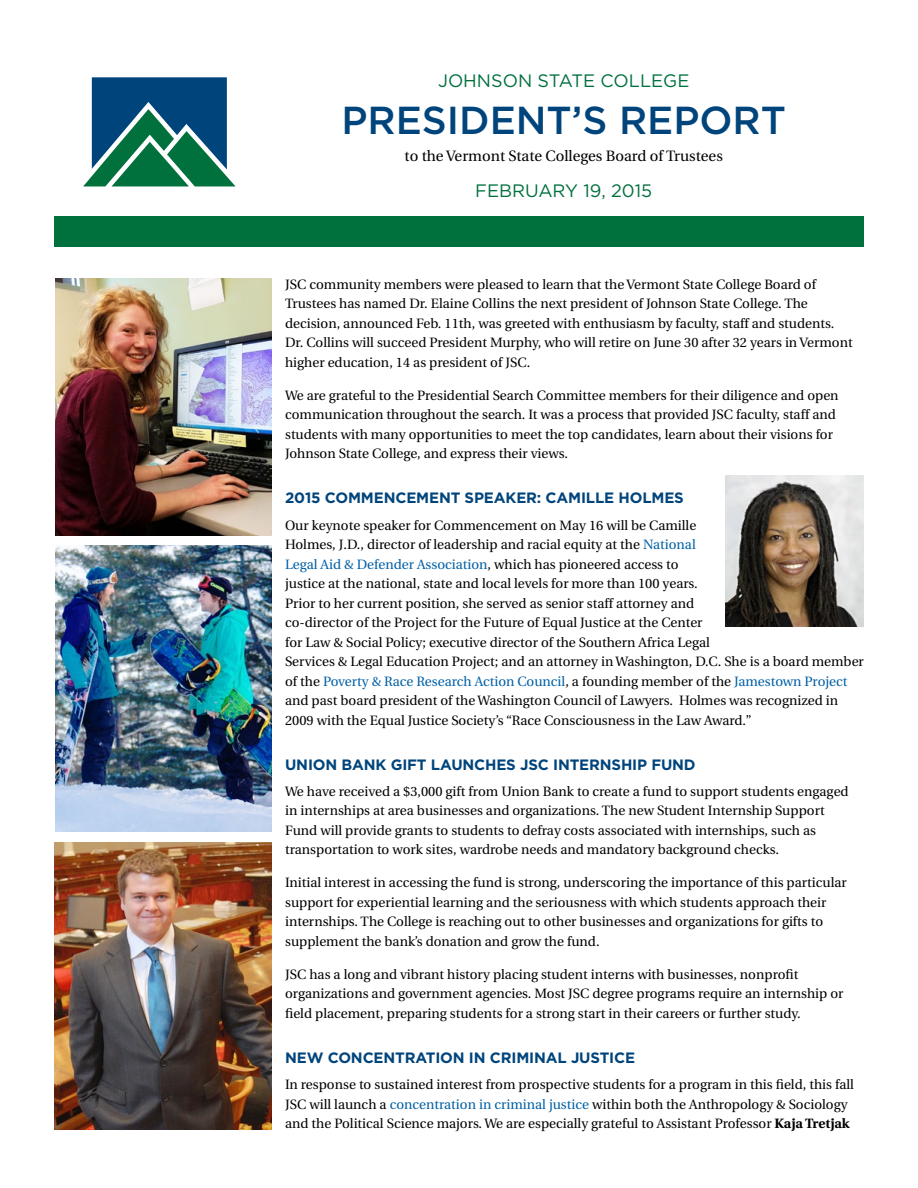
<style>
.page{position:relative;width:918px;height:1188px;background:#fff}
.page>*{position:absolute;margin:0;border:0;box-sizing:border-box;transform-origin:0 0}
.t1{font:500 39px "Gotham";color:#00447c}
.t2{font:18px "Gotham";color:#00703c}
.heading2{font:700 15px "Gotham";letter-spacing:-.01em;color:#00447c}
.t3{font:15px "Utopia";color:#000}
.Body_Text{font:13.5px/19.5px "Utopia";color:#000}
.s1{color:#0060a6}
.s2{font-weight:700}
</style>
<div class="page">
<svg style="left:83px;top:77px;width:152px;height:109px"></svg>
<div style="left:54px;top:216px;width:810px;height:30px;background:#00703c"></div>
<img style="left:55px;top:545px;width:217px;height:287px">
<img style="left:55px;top:843px;width:216px;height:287px">
<img style="left:725px;top:476px;width:139px;height:151px">
<img style="left:55px;top:279px;width:217px;height:257px">
<p class="t2" style="left:438px;top:70px;width:253px">JOHNSON STATE COLLEGE</p>
<p class="t1" style="left:342px;top:95px;width:446px">PRESIDENT’S REPORT</p>
<p class="t3" style="left:405px;top:148px;width:320px">to the Vermont State Colleges Board of Trustees</p>
<p class="t2" style="left:475px;top:179px;width:178px">FEBRUARY 19, 2015</p>
<p class="Body_Text" style="left:285px;top:275px;width:569px">JSC community members were pleased to learn that the Vermont State College Board of Trustees has named Dr. Elaine Collins the next president of Johnson State College. The decision, announced Feb. 11th, was greeted with enthusiasm by faculty, staff and students.<br>Dr. Collins will succeed President Murphy, who will retire on June 30 after 32 years in Vermont higher education, 14 as president of JSC.</p>
<p class="Body_Text" style="left:285px;top:386px;width:555px">We are grateful to the Presidential Search Committee members for their diligence and open communication throughout the search. It was a process that provided JSC faculty, staff and students with many opportunities to meet the top candidates, learn about their visions for Johnson State College, and express their views.</p>
<p class="heading2" style="left:285px;top:488px;width:400px">2015 COMMENCEMENT SPEAKER: CAMILLE HOLMES</p>
<p class="Body_Text" style="left:285px;top:515px;width:580px">Our keynote speaker for Commencement on May 16 will be Camille<br>Holmes, J.D., director of leadership and racial equity at the <span class="s1">National<br>Legal Aid &amp; Defender Association</span>, which has pioneered access to<br>justice at the national, state and local levels for more than 100 years.<br>Prior to her current position, she served as senior staff attorney and<br>co-director of the Project for the Future of Equal Justice at the Center<br>for Law &amp; Social Policy; executive director of the Southern Africa Legal<br>Services &amp; Legal Education Project; and an attorney in Washington, D.C. She is a board member of the <span class="s1">Poverty &amp; Race Research Action Council</span>, a founding member of the <span class="s1">Jamestown Project </span>and past board president of the Washington Council of Lawyers. Holmes was recognized in 2009 with the Equal Justice Society’s “Race Consciousness in the Law Award.”</p>
<p class="heading2" style="left:285px;top:754px;width:412px">UNION BANK GIFT LAUNCHES JSC INTERNSHIP FUND</p>
<p class="Body_Text" style="left:285px;top:782px;width:565px">We have received a $3,000 gift from Union Bank to create a fund to support students engaged in internships at area businesses and organizations. The new Student Internship Support Fund will provide grants to students to defray costs associated with internships, such as transportation to work sites, wardrobe needs and mandatory background checks.</p>
<p class="Body_Text" style="left:285px;top:873px;width:563px">Initial interest in accessing the fund is strong, underscoring the importance of this particular support for experiential learning and the seriousness with which students approach their internships. The College is reaching out to other businesses and organizations for gifts to supplement the bank’s donation and grow the fund.</p>
<p class="Body_Text" style="left:285px;top:965px;width:560px">JSC has a long and vibrant history placing student interns with businesses, nonprofit organizations and government agencies. Most JSC degree programs require an internship or field placement, preparing students for a strong start in their careers or further study.</p>
<p class="heading2" style="left:285px;top:1048px;width:352px">NEW CONCENTRATION IN CRIMINAL JUSTICE</p>
<p class="Body_Text" style="left:285px;top:1075px;width:570px">In response to sustained interest from prospective students for a program in this field, this fall<br>JSC will launch a <span class="s1">concentration in criminal justice</span> within both the Anthropology &amp; Sociology and the Political Science majors. We are especially grateful to Assistant Professor <span class="s2">Kaja Tretjak</span></p>
</div>
